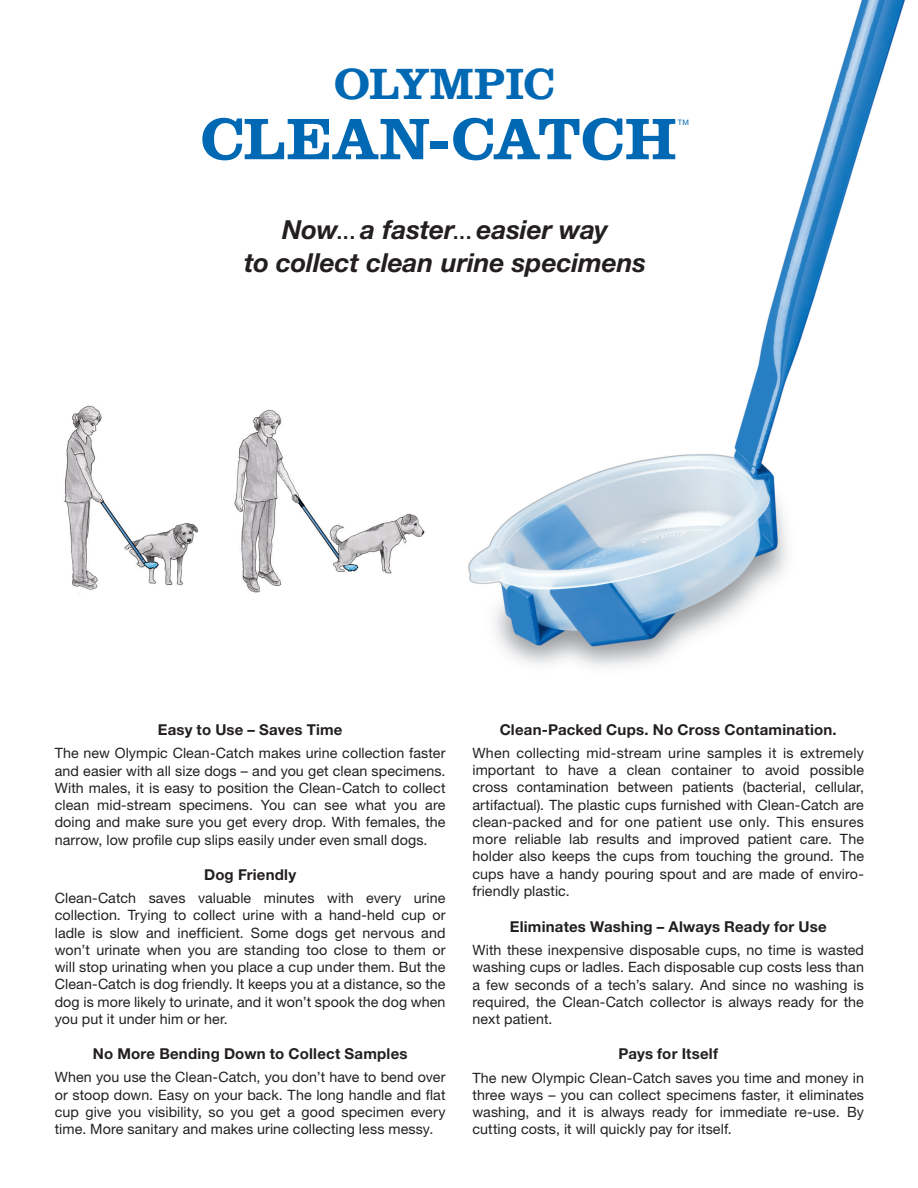
<style>
.page{position:relative;width:918px;height:1188px;background:#fff}
.page>*{position:absolute;margin:0;border:0;box-sizing:border-box;transform-origin:0 0}
.Logotype{font:800 60px "Clarendon TL";letter-spacing:-.005em;color:#0168b3;scale:1.04 1}
.Logotype-2{font:800 44.85px "Clarendon TL";letter-spacing:-.015em;color:#0168b3}
.t1{font:italic 700 26.25px/33px "Helvetica Neue LT Std";letter-spacing:-.005em;color:#231f20;text-align:center}
.Body_Head{font:700 15px "Helvetica Neue LT Std";letter-spacing:.015em;color:#231f20}
.Body{font:14.25px/17.2px "Helvetica Neue LT Std";letter-spacing:.005em;color:#231f20;text-align:justify}
.Logotype-3{font:7.5px "Helvetica Neue LT Std";color:#0168b3}
.s1{font-weight:400;font-style:normal}
</style>
<div class="page">
<img style="left:468px;top:0;width:438px;height:667px">
<img style="left:64px;top:405px;width:361px;height:189px">
<p class="Logotype-2" style="left:334px;top:55px;width:223px">OLYMPIC</p>
<p class="Logotype" style="left:200px;top:100px;width:460px">CLEAN-CATCH</p>
<p class="Logotype-3" style="left:678px;top:118px;width:13px">TM</p>
<p class="t1" style="left:244px;top:213px;width:404px">Now<span class="s1">...</span> a faster<span class="s1">...</span> easier way<br>to collect clean urine specimens</p>
<p class="Body_Head" style="left:158px;top:721px;width:186px">Easy to Use – Saves Time</p>
<p class="Body" style="left:55px;top:745px;width:392px">The new Olympic Clean-Catch makes urine collection faster and easier with all size dogs – and you get clean specimens.<br>With males, it is easy to position the Clean-Catch to collect clean mid-stream specimens. You can see what you are doing and make sure you get every drop. With females, the narrow, low profile cup slips easily under even small dogs.</p>
<p class="Body_Head" style="left:204px;top:865px;width:94px">Dog Friendly</p>
<p class="Body" style="left:55px;top:889px;width:392px">Clean-Catch saves valuable minutes with every urine collection. Trying to collect urine with a hand-held cup or ladle is slow and inefficient. Some dogs get nervous and won’t urinate when you are standing too close to them or will stop urinating when you place a cup under them. But the Clean-Catch is dog friendly. It keeps you at a distance, so the dog is more likely to urinate, and it won’t spook the dog when you put it under him or her.</p>
<p class="Body_Head" style="left:93px;top:1045px;width:316px">No More Bending Down to Collect Samples</p>
<p class="Body" style="left:55px;top:1069px;width:392px">When you use the Clean-Catch, you don’t have to bend over or stoop down. Easy on your back. The long handle and flat cup give you visibility, so you get a good specimen every time. More sanitary and makes urine collecting less messy.</p>
<p class="Body_Head" style="left:500px;top:720px;width:339px">Clean-Packed Cups. No Cross Contamination.</p>
<p class="Body" style="left:472px;top:744px;width:393px">When collecting mid-stream urine samples it is extremely important to have a clean container to avoid possible cross contamination between patients (bacterial, cellular, artifactual). The plastic cups furnished with Clean-Catch are clean-packed and for one patient use only. This ensures more reliable lab results and improved patient care. The holder also keeps the cups from touching the ground. The cups have a handy pouring spout and are made of enviro&shy;friendly plastic.</p>
<p class="Body_Head" style="left:510px;top:917px;width:319px">Eliminates Washing – Always Ready for Use</p>
<p class="Body" style="left:472px;top:941px;width:393px">With these inexpensive disposable cups, no time is wasted washing cups or ladles. Each disposable cup costs less than a few seconds of a tech’s salary. And since no washing is required, the Clean-Catch collector is always ready for the next patient.</p>
<p class="Body_Head" style="left:618px;top:1045px;width:101px">Pays for Itself</p>
<p class="Body" style="left:472px;top:1069px;width:393px">The new Olympic Clean-Catch saves you time and money in three ways – you can collect specimens faster, it eliminates washing, and it is always ready for immediate re-use. By cutting costs, it will quickly pay for itself.</p>
</div>
